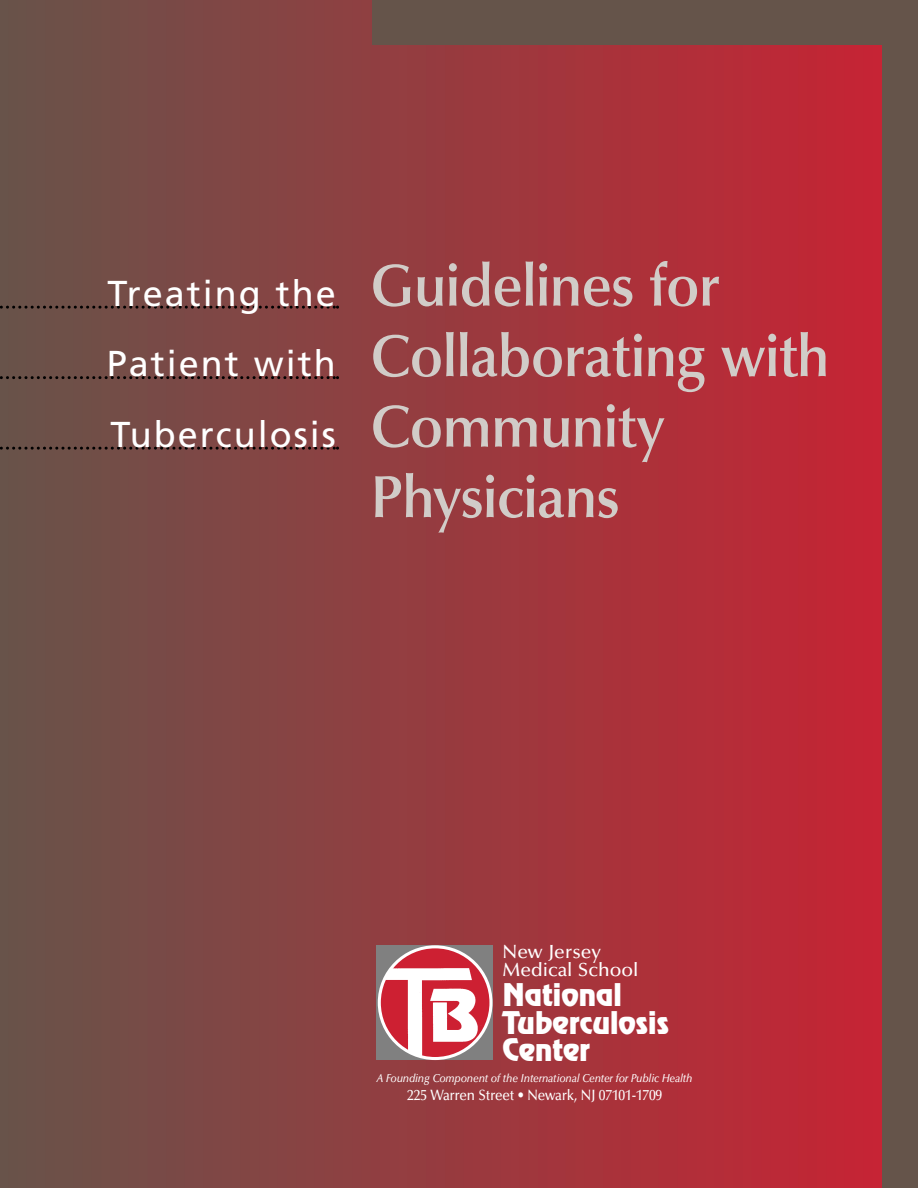
<style>
.page{position:relative;width:918px;height:1188px;background:#fff}
.page>*{position:absolute;margin:0;border:0;box-sizing:border-box;transform-origin:0 0}
.t1{font:600 60px/70.5px "Optima";letter-spacing:-.015em;color:#d1ccc8;scale:.95 1}
.t2{font:36px "Frutiger";letter-spacing:.055em;color:#fff}
.t3{font:28.05px/27.6px "Revue";color:#fff}
.t4{font:500 19.2px/18.6px "Optima";color:#fff}
.t5{font:500 15px "Optima";letter-spacing:-.015em;color:#fff;scale:.9 1}
.t6{font:italic 500 11.55px "Optima";letter-spacing:-.015em;color:#fff;scale:.9 1}
.s1{font-family:"Frutiger";font-weight:400;font-size:36px;color:#fff}
.s2{font-family:"Optima";font-weight:600;font-size:60px;color:#d1ccc8}
</style>
<div class="page">
<div style="left:0;top:0;width:10px;height:1188px;background:#68534a"></div>
<div style="left:7px;top:0;width:12px;height:1188px;background:#695249"></div>
<div style="left:17px;top:0;width:11px;height:1188px;background:#6a5249"></div>
<div style="left:26px;top:0;width:12px;height:1188px;background:#6b5149"></div>
<div style="left:35px;top:0;width:12px;height:1188px;background:#6c5149"></div>
<div style="left:45px;top:0;width:11px;height:1188px;background:#6d5048"></div>
<div style="left:54px;top:0;width:11px;height:1188px;background:#6e5048"></div>
<div style="left:63px;top:0;width:12px;height:1188px;background:#6e5048"></div>
<div style="left:73px;top:0;width:11px;height:1188px;background:#6f4f48"></div>
<div style="left:82px;top:0;width:11px;height:1188px;background:#704f47"></div>
<div style="left:91px;top:0;width:12px;height:1188px;background:#714e47"></div>
<div style="left:100px;top:0;width:12px;height:1188px;background:#734e47"></div>
<div style="left:110px;top:0;width:11px;height:1188px;background:#734d47"></div>
<div style="left:119px;top:0;width:12px;height:1188px;background:#754d47"></div>
<div style="left:128px;top:0;width:12px;height:1188px;background:#764c47"></div>
<div style="left:138px;top:0;width:11px;height:1188px;background:#774c47"></div>
<div style="left:147px;top:0;width:11px;height:1188px;background:#784a47"></div>
<div style="left:156px;top:0;width:12px;height:1188px;background:#784a47"></div>
<div style="left:166px;top:0;width:11px;height:1188px;background:#794946"></div>
<div style="left:175px;top:0;width:11px;height:1188px;background:#7a4946"></div>
<div style="left:184px;top:0;width:12px;height:1188px;background:#7c4846"></div>
<div style="left:193px;top:0;width:12px;height:1188px;background:#7d4846"></div>
<div style="left:203px;top:0;width:11px;height:1188px;background:#7e4745"></div>
<div style="left:212px;top:0;width:12px;height:1188px;background:#7f4745"></div>
<div style="left:221px;top:0;width:12px;height:1188px;background:#804745"></div>
<div style="left:231px;top:0;width:11px;height:1188px;background:#814745"></div>
<div style="left:240px;top:0;width:11px;height:1188px;background:#824644"></div>
<div style="left:249px;top:0;width:12px;height:1188px;background:#834644"></div>
<div style="left:258px;top:0;width:12px;height:1188px;background:#844544"></div>
<div style="left:268px;top:0;width:11px;height:1188px;background:#854544"></div>
<div style="left:277px;top:0;width:12px;height:1188px;background:#864444"></div>
<div style="left:286px;top:0;width:12px;height:1188px;background:#874443"></div>
<div style="left:296px;top:0;width:11px;height:1188px;background:#884343"></div>
<div style="left:305px;top:0;width:11px;height:1188px;background:#894343"></div>
<div style="left:314px;top:0;width:12px;height:1188px;background:#8a4243"></div>
<div style="left:324px;top:0;width:11px;height:1188px;background:#8b4242"></div>
<div style="left:333px;top:0;width:11px;height:1188px;background:#8c4142"></div>
<div style="left:342px;top:0;width:12px;height:1188px;background:#8d4142"></div>
<div style="left:351px;top:0;width:12px;height:1188px;background:#8e4042"></div>
<div style="left:361px;top:0;width:11px;height:1188px;background:#8f4041"></div>
<div style="left:370px;top:0;width:12px;height:1188px;background:#903e41"></div>
<div style="left:379px;top:0;width:12px;height:1188px;background:#923e41"></div>
<div style="left:389px;top:0;width:11px;height:1188px;background:#933e41"></div>
<div style="left:398px;top:0;width:11px;height:1188px;background:#943e41"></div>
<div style="left:407px;top:0;width:12px;height:1188px;background:#943d40"></div>
<div style="left:417px;top:0;width:11px;height:1188px;background:#943d40"></div>
<div style="left:426px;top:0;width:11px;height:1188px;background:#953b40"></div>
<div style="left:435px;top:0;width:12px;height:1188px;background:#963b40"></div>
<div style="left:444px;top:0;width:12px;height:1188px;background:#973a3e"></div>
<div style="left:454px;top:0;width:11px;height:1188px;background:#983a3e"></div>
<div style="left:463px;top:0;width:12px;height:1188px;background:#9a393e"></div>
<div style="left:472px;top:0;width:12px;height:1188px;background:#9b393e"></div>
<div style="left:482px;top:0;width:11px;height:1188px;background:#9b393e"></div>
<div style="left:491px;top:0;width:11px;height:1188px;background:#9c393e"></div>
<div style="left:500px;top:0;width:12px;height:1188px;background:#9e383e"></div>
<div style="left:510px;top:0;width:11px;height:1188px;background:#9f383e"></div>
<div style="left:519px;top:0;width:11px;height:1188px;background:#9f373d"></div>
<div style="left:528px;top:0;width:12px;height:1188px;background:#a0373d"></div>
<div style="left:537px;top:0;width:12px;height:1188px;background:#a1353d"></div>
<div style="left:547px;top:0;width:11px;height:1188px;background:#a3353d"></div>
<div style="left:556px;top:0;width:12px;height:1188px;background:#a3353d"></div>
<div style="left:565px;top:0;width:12px;height:1188px;background:#a4353b"></div>
<div style="left:575px;top:0;width:11px;height:1188px;background:#a6353b"></div>
<div style="left:584px;top:0;width:11px;height:1188px;background:#a7343b"></div>
<div style="left:593px;top:0;width:12px;height:1188px;background:#a7343b"></div>
<div style="left:602px;top:0;width:12px;height:1188px;background:#a9323a"></div>
<div style="left:612px;top:0;width:11px;height:1188px;background:#aa323a"></div>
<div style="left:621px;top:0;width:12px;height:1188px;background:#aa313a"></div>
<div style="left:630px;top:0;width:12px;height:1188px;background:#ac313a"></div>
<div style="left:640px;top:0;width:11px;height:1188px;background:#ad3139"></div>
<div style="left:649px;top:0;width:12px;height:1188px;background:#ad3139"></div>
<div style="left:658px;top:0;width:12px;height:1188px;background:#af2f39"></div>
<div style="left:668px;top:0;width:11px;height:1188px;background:#af2f39"></div>
<div style="left:677px;top:0;width:11px;height:1188px;background:#b12e39"></div>
<div style="left:686px;top:0;width:12px;height:1188px;background:#b22e39"></div>
<div style="left:695px;top:0;width:12px;height:1188px;background:#b32e39"></div>
<div style="left:705px;top:0;width:11px;height:1188px;background:#b42e39"></div>
<div style="left:714px;top:0;width:12px;height:1188px;background:#b42d39"></div>
<div style="left:723px;top:0;width:12px;height:1188px;background:#b62d38"></div>
<div style="left:733px;top:0;width:11px;height:1188px;background:#b62c38"></div>
<div style="left:742px;top:0;width:11px;height:1188px;background:#b82c38"></div>
<div style="left:751px;top:0;width:12px;height:1188px;background:#b92a38"></div>
<div style="left:761px;top:0;width:11px;height:1188px;background:#ba2a37"></div>
<div style="left:770px;top:0;width:11px;height:1188px;background:#bb2937"></div>
<div style="left:779px;top:0;width:12px;height:1188px;background:#bc2937"></div>
<div style="left:788px;top:0;width:12px;height:1188px;background:#bd2837"></div>
<div style="left:798px;top:0;width:11px;height:1188px;background:#be2835"></div>
<div style="left:807px;top:0;width:12px;height:1188px;background:#be2735"></div>
<div style="left:816px;top:0;width:12px;height:1188px;background:#c02735"></div>
<div style="left:826px;top:0;width:11px;height:1188px;background:#c12635"></div>
<div style="left:835px;top:0;width:11px;height:1188px;background:#c22635"></div>
<div style="left:844px;top:0;width:12px;height:1188px;background:#c32535"></div>
<div style="left:854px;top:0;width:11px;height:1188px;background:#c42535"></div>
<div style="left:863px;top:0;width:11px;height:1188px;background:#c52435"></div>
<div style="left:872px;top:0;width:12px;height:1188px;background:#c62435"></div>
<svg style="left:378px;top:945px;width:115px;height:115px;background:#ce888f"></svg>
<div style="left:372px;top:0;width:546px;height:45px;background:#65544a"></div>
<div style="left:882px;top:2px;width:36px;height:1186px;background:#65544a"></div>
<svg style="left:0;top:306px;width:339px;height:3px"></svg>
<svg style="left:0;top:376px;width:339px;height:3px"></svg>
<svg style="left:0;top:447px;width:339px;height:3px"></svg>
<p class="t1" style="left:107px;top:256px;width:762px"><span class="s1">Treating the</span> Guidelines for<br><span class="s1">Patient with</span> Collaborating with</p>
<p class="t2" style="left:111px;top:420px;width:556px">Tuberculosis <span class="s2">Community</span></p>
<p class="t1" style="left:370px;top:468px;width:264px">Physicians</p>
<p class="t4" style="left:502px;top:944px;width:137px">New Jersey<br>Medical School</p>
<p class="t3" style="left:502px;top:984px;width:168px">National<br>Tuberculosis<br>Center</p>
<p class="t6" style="left:376px;top:1073px;width:353px">A Founding Component of the International Center for Public Health</p>
<p class="t5" style="left:407px;top:1089px;width:285px">225 Warren Street • Newark, NJ 07101-1709</p>
</div>
